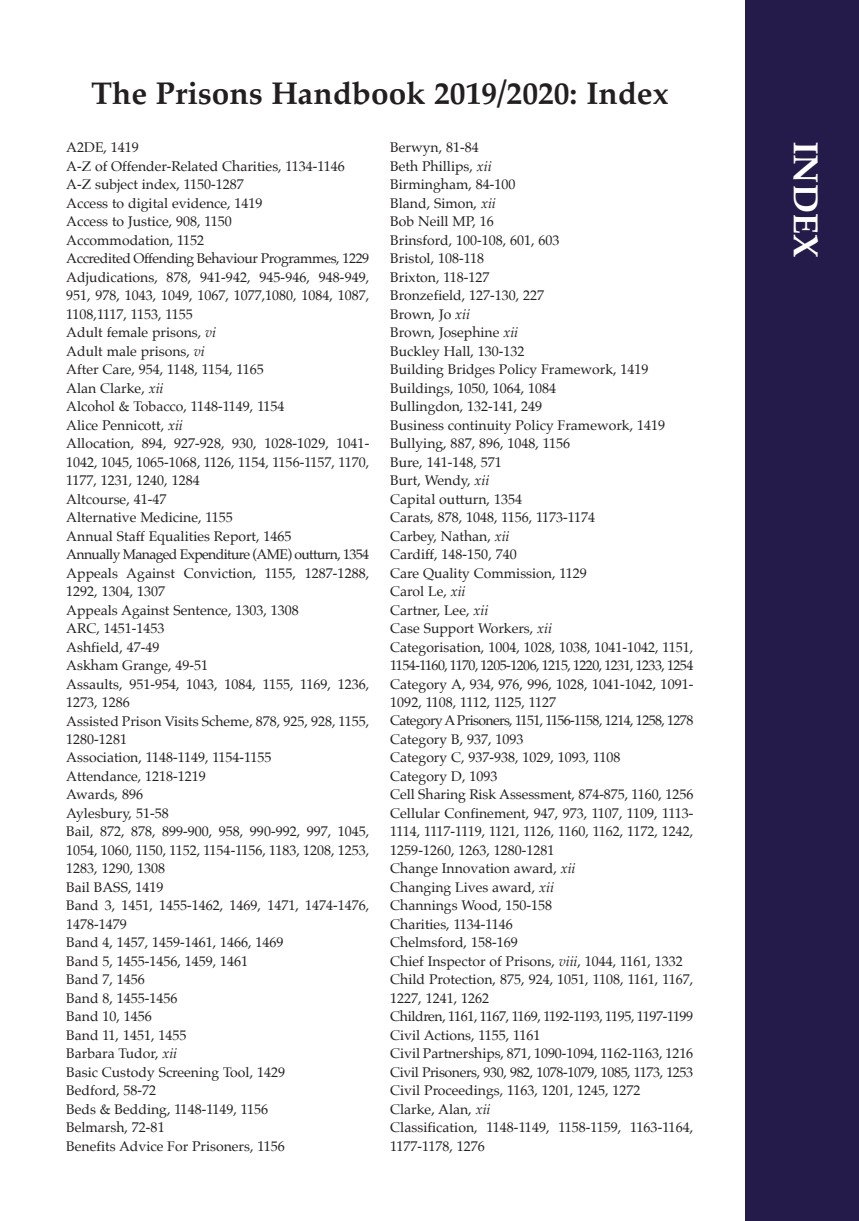
<style>
.page{position:relative;width:859px;height:1221px;background:#fff}
.page>*{position:absolute;margin:0;border:0;box-sizing:border-box;transform-origin:0 0}
.t1{font:700 35px "Palatino";color:#fff}
.t2{font:700 31.5px "Palatino";color:#231f20}
.t3{font:14px/18.6px "Palatino";color:#231f20}
.s1{font-style:italic}
</style>
<div class="page">
<div style="left:744px;top:0;width:114px;height:1220px;background:#241b4a"></div>
<h2 class="t2" style="left:91px;top:78px;width:578px">The Prisons Handbook 2019/2020: Index</h2>
<p class="t3" style="left:66px;top:139px;width:304px">A2DE, 1419<br>A-Z of Offender-Related Charities, 1134-1146<br>A-Z subject index, 1150-1287<br>Access to digital evidence, 1419<br>Access to Justice, 908, 1150<br>Accommodation, 1152<br>Accredited Offending Behaviour Programmes, 1229<br>Adjudications, 878, 941-942, 945-946, 948-949,<br>951, 978, 1043, 1049, 1067, 1077,1080, 1084, 1087,<br>1108,1117, 1153, 1155<br>Adult female prisons, <span class="s1">vi<br></span>Adult male prisons, <span class="s1">vi<br></span>After Care, 954, 1148, 1154, 1165<br>Alan Clarke, <span class="s1">xii<br></span>Alcohol &amp; Tobacco, 1148-1149, 1154<br>Alice Pennicott, <span class="s1">xii<br></span>Allocation, 894, 927-928, 930, 1028-1029, 1041-<br>1042, 1045, 1065-1068, 1126, 1154, 1156-1157, 1170,<br>1177, 1231, 1240, 1284<br>Altcourse, 41-47<br>Alternative Medicine, 1155<br>Annual Staff Equalities Report, 1465<br>Annually Managed Expenditure (AME) outturn, 1354<br>Appeals Against Conviction, 1155, 1287-1288,<br>1292, 1304, 1307<br>Appeals Against Sentence, 1303, 1308<br>ARC, 1451-1453<br>Ashfield, 47-49<br>Askham Grange, 49-51<br>Assaults, 951-954, 1043, 1084, 1155, 1169, 1236,<br>1273, 1286<br>Assisted Prison Visits Scheme, 878, 925, 928, 1155,<br>1280-1281<br>Association, 1148-1149, 1154-1155<br>Attendance, 1218-1219<br>Awards, 896<br>Aylesbury, 51-58<br>Bail, 872, 878, 899-900, 958, 990-992, 997, 1045,<br>1054, 1060, 1150, 1152, 1154-1156, 1183, 1208, 1253,<br>1283, 1290, 1308<br>Bail BASS, 1419<br>Band 3, 1451, 1455-1462, 1469, 1471, 1474-1476,<br>1478-1479<br>Band 4, 1457, 1459-1461, 1466, 1469<br>Band 5, 1455-1456, 1459, 1461<br>Band 7, 1456<br>Band 8, 1455-1456<br>Band 10, 1456<br>Band 11, 1451, 1455<br>Barbara Tudor, <span class="s1">xii<br></span>Basic Custody Screening Tool, 1429<br>Bedford, 58-72<br>Beds &amp; Bedding, 1148-1149, 1156<br>Belmarsh, 72-81<br>Benefits Advice For Prisoners, 1156</p>
<p class="t3" style="left:390px;top:139px;width:304px">Berwyn, 81-84<br>Beth Phillips, <span class="s1">xii<br></span>Birmingham, 84-100<br>Bland, Simon, <span class="s1">xii<br></span>Bob Neill MP, 16<br>Brinsford, 100-108, 601, 603<br>Bristol, 108-118<br>Brixton, 118-127<br>Bronzefield, 127-130, 227<br>Brown, Jo <span class="s1">xii<br></span>Brown, Josephine <span class="s1">xii<br></span>Buckley Hall, 130-132<br>Building Bridges Policy Framework, 1419<br>Buildings, 1050, 1064, 1084<br>Bullingdon, 132-141, 249<br>Business continuity Policy Framework, 1419<br>Bullying, 887, 896, 1048, 1156<br>Bure, 141-148, 571<br>Burt, Wendy, <span class="s1">xii<br></span>Capital outturn, 1354<br>Carats, 878, 1048, 1156, 1173-1174<br>Carbey, Nathan, <span class="s1">xii<br></span>Cardiff, 148-150, 740<br>Care Quality Commission, 1129<br>Carol Le, <span class="s1">xii<br></span>Cartner, Lee, <span class="s1">xii<br></span>Case Support Workers, <span class="s1">xii<br></span>Categorisation, 1004, 1028, 1038, 1041-1042, 1151,<br>1154-1160, 1170, 1205-1206, 1215, 1220, 1231, 1233, 1254<br>Category A, 934, 976, 996, 1028, 1041-1042, 1091-<br>1092, 1108, 1112, 1125, 1127<br>Category APrisoners, 1151, 1156-1158, 1214, 1258, 1278<br>Category B, 937, 1093<br>Category C, 937-938, 1029, 1093, 1108<br>Category D, 1093<br>Cell Sharing Risk Assessment, 874-875, 1160, 1256<br>Cellular Confinement, 947, 973, 1107, 1109, 1113-<br>1114, 1117-1119, 1121, 1126, 1160, 1162, 1172, 1242,<br>1259-1260, 1263, 1280-1281<br>Change Innovation award, <span class="s1">xii<br></span>Changing Lives award, <span class="s1">xii<br></span>Channings Wood, 150-158<br>Charities, 1134-1146<br>Chelmsford, 158-169<br>Chief Inspector of Prisons, <span class="s1">viii</span>, 1044, 1161, 1332<br>Child Protection, 875, 924, 1051, 1108, 1161, 1167,<br>1227, 1241, 1262<br>Children, 1161, 1167, 1169, 1192-1193, 1195, 1197-1199<br>Civil Actions, 1155, 1161<br>Civil Partnerships, 871, 1090-1094, 1162-1163, 1216<br>Civil Prisoners, 930, 982, 1078-1079, 1085, 1173, 1253<br>Civil Proceedings, 1163, 1201, 1245, 1272<br>Clarke, Alan, <span class="s1">xii<br></span>Classification, 1148-1149, 1158-1159, 1163-1164,<br>1177-1178, 1276</p>
<h1 class="t1" style="left:822px;top:141px;width:118px;rotate:90deg">INDEX</h1>
</div>
